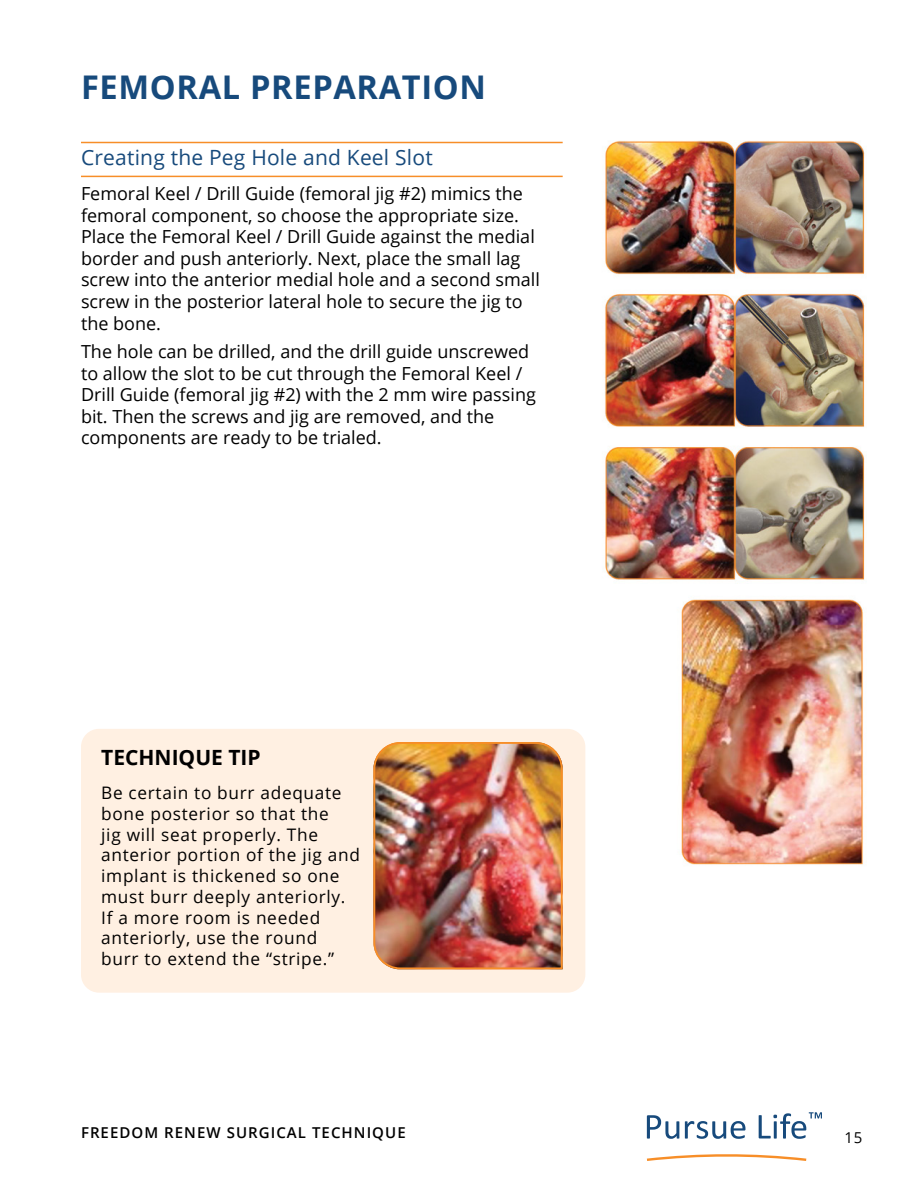
<style>
.page{position:relative;width:918px;height:1188px;background:#fff}
.page>*{position:absolute;margin:0;border:0;box-sizing:border-box;transform-origin:0 0}
.heads{font:700 32.7px "Open Sans";letter-spacing:.02em;color:#174a7c}
.subheads{font:21px "Open Sans";letter-spacing:.01em;color:#174a7c}
.note_header{font:700 21px "Open Sans";color:#000}
.body_copy{font:18px/21.6px "Open Sans";color:#000}
.body_copy-2{font:17.25px/20.7px "Open Sans";letter-spacing:.04em;color:#000}
.t1{font:600 15px "Open Sans";letter-spacing:.07em;color:#000}
.t2{font:15px "Open Sans";color:#000}
</style>
<div class="page">
<img style="left:550px;top:140px;width:315px;height:845px">
<svg style="left:647px;top:1115px;width:32px;height:24px"></svg>
<svg style="left:685px;top:1121px;width:60px;height:18px"></svg>
<svg style="left:759px;top:1112px;width:63px;height:27px"></svg>
<svg style="left:647px;top:1154px;width:159px;height:7px"></svg>
<hr style="left:81px;top:142px;width:482px;height:1px;background:#f78e28">
<hr style="left:81px;top:176px;width:482px;height:1px;background:#f78e28">
<div style="left:81px;top:729px;width:504px;height:264px;background:#fff0e2;border-radius:18px"></div>
<img style="left:373px;top:742px;width:190px;height:228px">
<p class="heads" style="left:81px;top:64px;width:407px">FEMORAL PREPARATION</p>
<p class="subheads" style="left:81px;top:143px;width:353px">Creating the Peg Hole and Keel Slot</p>
<p class="body_copy" style="left:81px;top:182px;width:461px">Femoral Keel / Drill Guide (femoral jig #2) mimics the femoral component, so choose the appropriate size.<br>Place the Femoral Keel / Drill Guide against the medial border and push anteriorly. Next, place the small lag screw into the anterior medial hole and a second small screw in the posterior lateral hole to secure the jig to the bone.</p>
<p class="body_copy" style="left:81px;top:340px;width:456px">The hole can be drilled, and the drill guide unscrewed to allow the slot to be cut through the Femoral Keel / Drill Guide (femoral jig #2) with the 2 mm wire passing bit. Then the screws and jig are removed, and the components are ready to be trialed.</p>
<p class="note_header" style="left:101px;top:743px;width:161px">TECHNIQUE TIP</p>
<p class="body_copy-2" style="left:101px;top:782px;width:260px">Be certain to burr adequate bone posterior so that the<br>jig will seat properly. The anterior portion of the jig and implant is thickened so one must burr deeply anteriorly.<br>If a more room is needed anteriorly, use the round<br>burr to extend the “stripe.”</p>
<p class="t1" style="left:81px;top:1122px;width:326px">FREEDOM RENEW SURGICAL TECHNIQUE</p>
<p class="t2" style="left:845px;top:1127px;width:19px">15</p>
</div>
